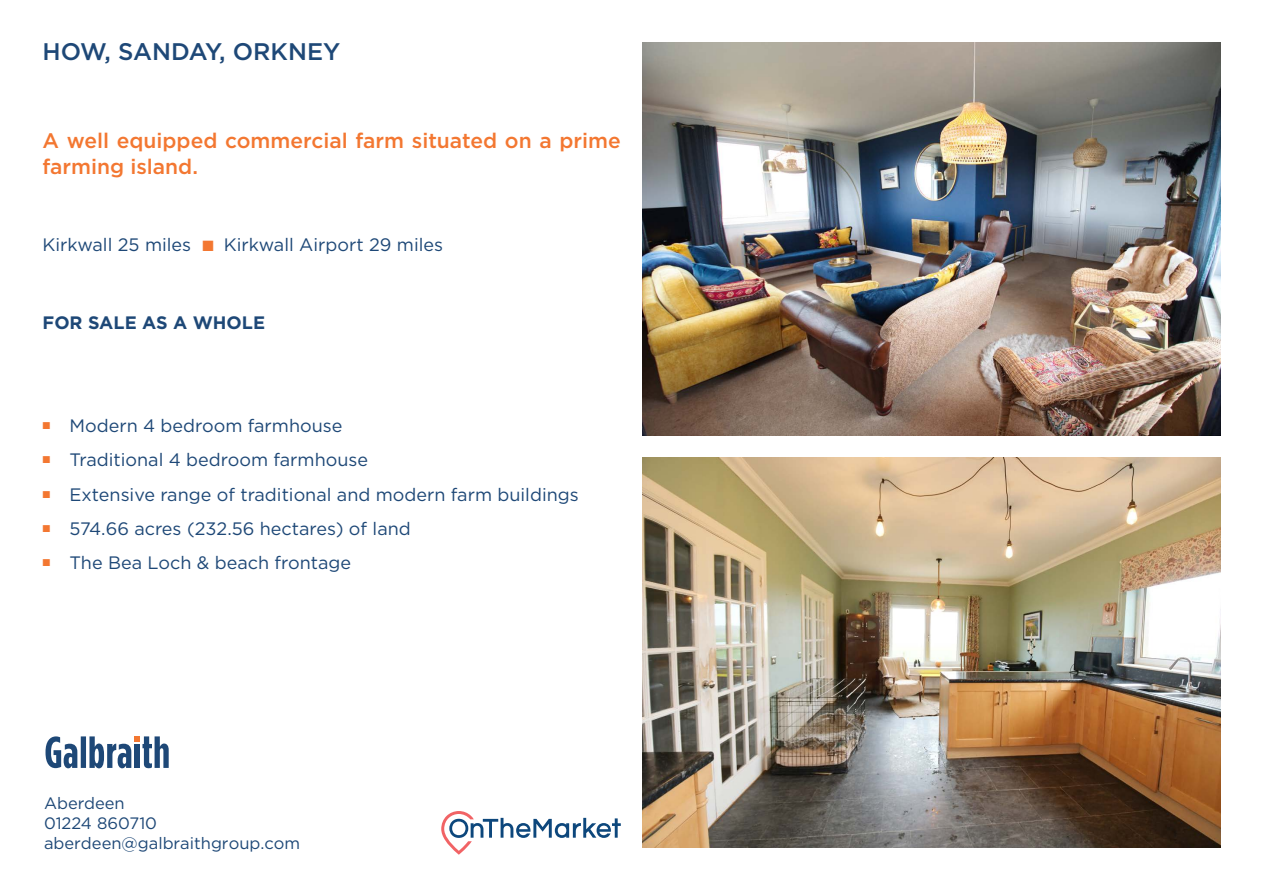
<style>
.page{position:relative;width:1263px;height:893px;background:#fff}
.page>*{position:absolute;margin:0;border:0;box-sizing:border-box;transform-origin:0 0}
.t1{font:500 24px "Gotham HTF";color:#1e4877}
.t2{font:500 21px/25.2px "Gotham HTF";color:#f37731}
.t3{font:18px "Gotham HTF";color:#1e4877}
.Bullets{font:700 18px "Gotham HTF";color:#1e4877}
.t4{font:16.5px "Gotham HTF";color:#1e4877}
.s1{font-family:"Proxima Nova";color:#f37731}
</style>
<div class="page">
<svg style="left:46px;top:736px;width:123px;height:32px"></svg>
<div style="left:135px;top:744px;width:5px;height:24px;background:#1e4877"></div>
<img style="left:642px;top:42px;width:578px;height:394px">
<img style="left:642px;top:457px;width:578px;height:391px">
<svg style="left:441px;top:811px;width:180px;height:44px"></svg>
<p class="t1" style="left:43px;top:38px;width:299px">HOW, SANDAY, ORKNEY</p>
<p class="t2" style="left:43px;top:128px;width:580px">A well equipped commercial farm situated on a prime farming island.</p>
<p class="t3" style="left:43px;top:235px;width:402px">Kirkwall 25 miles <span class="s1">■</span> Kirkwall Airport 29 miles</p>
<p class="Bullets" style="left:43px;top:312px;width:224px">FOR SALE AS A WHOLE</p>
<p class="t3" style="left:43px;top:415px;width:301px"><sup>■</sup> Modern 4 bedroom farmhouse</p>
<p class="t3" style="left:43px;top:450px;width:327px"><sup>■</sup> Traditional 4 bedroom farmhouse</p>
<p class="t3" style="left:43px;top:484px;width:538px"><sup>■</sup> Extensive range of traditional and modern farm buildings</p>
<p class="t3" style="left:43px;top:519px;width:370px"><sup>■</sup> 574.66 acres (232.56 hectares) of land</p>
<p class="t3" style="left:43px;top:553px;width:310px"><sup>■</sup> The Bea Loch &amp; beach frontage</p>
<p class="t4" style="left:44px;top:794px;width:82px">Aberdeen</p>
<p class="t4" style="left:44px;top:814px;width:115px">01224 860710</p>
<p class="t4" style="left:44px;top:834px;width:258px">aberdeen@galbraithgroup.com</p>
</div>
